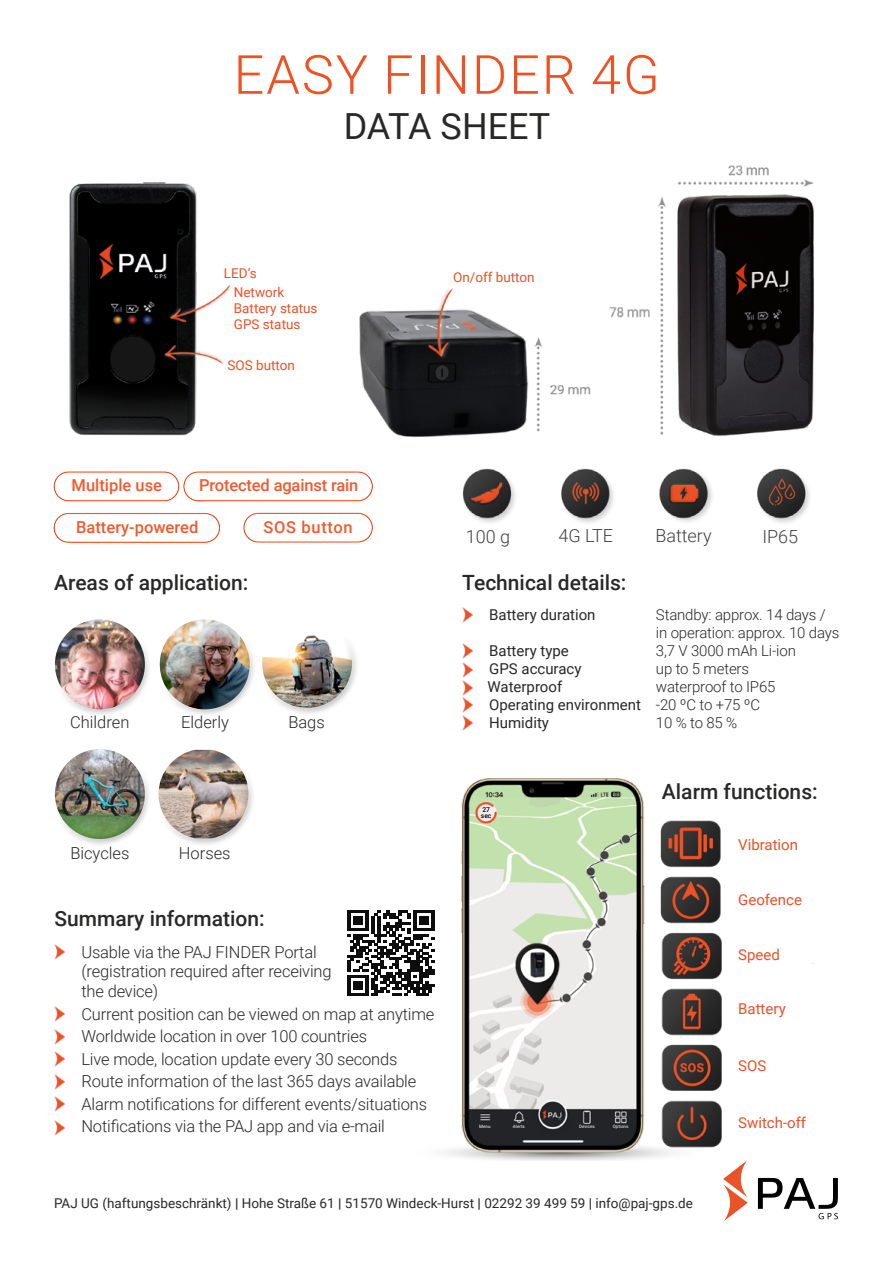
<style>
.page{position:relative;width:893px;height:1263px;background:#fff}
.page>*{position:absolute;margin:0;border:0;box-sizing:border-box;transform-origin:0 0}
.t1{font:300 54px "Roboto";letter-spacing:.035em;color:#f05123}
.t2{font:36px "Roboto";color:#282827}
.t3{font:500 21px "Roboto";color:#282827}
.t4{font:300 18px "Roboto";color:#424141}
.t5{font:300 16.5px/22.5px "Roboto";letter-spacing:-.01em;color:#282827}
.t6{font:500 16.5px "Roboto";color:#f15a2e}
.t7{font:500 16.5px "Roboto";letter-spacing:.04em;color:#f15a2e}
.t8{font:300 15px/18px "Roboto";letter-spacing:-.01em;color:#282827}
.t9{font:15px/18px "Roboto";color:#282827}
.t10{font:15px "Roboto";color:#e95126}
.t11{font:13.5px "Roboto";color:#282827}
.t12{font:13.5px/16.2px "Roboto";color:#e95126}
.t13{font:500 6.75px/5.2px "Roboto";color:#000}
.t14{font:4.5px "Roboto";color:#fff}
.s1{font-weight:700}
</style>
<div class="page">
<img style="left:69px;top:165px;width:745px;height:272px">
<img style="left:434px;top:778px;width:241px;height:382px">
<img style="left:659px;top:814px;width:155px;height:338px">
<svg style="left:758px;top:1178px;width:80px;height:41px"></svg>
<svg style="left:723px;top:1160px;width:25px;height:61px"></svg>
<img style="left:55px;top:749px;width:90px;height:90px;border-radius:45px">
<div style="left:54px;top:763px;width:100px;height:85px;background:#000;opacity:.33"></div>
<img style="left:171px;top:750px;width:65px;height:13px">
<div style="left:157px;top:763px;width:100px;height:85px;background:#000;opacity:.33"></div>
<img style="left:160px;top:619px;width:90px;height:90px;border-radius:45px">
<div style="left:159px;top:633px;width:100px;height:85px;background:#000;opacity:.33"></div>
<img style="left:55px;top:619px;width:90px;height:90px;border-radius:45px">
<div style="left:54px;top:633px;width:100px;height:85px;background:#000;opacity:.33"></div>
<div style="left:261px;top:632px;width:100px;height:85px;background:#000;opacity:.33"></div>
<img style="left:463px;top:468px;width:347px;height:55px">
<div style="left:226px;top:358px;width:71px;height:14px;background:#fff"></div>
<div style="left:234px;top:280px;width:90px;height:56px;background:#fff"></div>
<div style="left:205px;top:265px;width:71px;height:15px;background:#fff"></div>
<div style="left:440px;top:267px;width:108px;height:19px;background:#fff"></div>
<div style="left:738px;top:891px;width:104px;height:16px;background:#fff"></div>
<div style="left:738px;top:947px;width:104px;height:15px;background:#fff"></div>
<div style="left:738px;top:1001px;width:104px;height:15px;background:#fff"></div>
<div style="left:738px;top:1058px;width:104px;height:15px;background:#fff"></div>
<div style="left:738px;top:836px;width:104px;height:16px;background:#fff"></div>
<div style="left:738px;top:1115px;width:104px;height:15px;background:#fff"></div>
<img style="left:54px;top:944px;width:10px;height:16px">
<img style="left:54px;top:1007px;width:10px;height:15px">
<img style="left:54px;top:1029px;width:10px;height:15px">
<img style="left:54px;top:1052px;width:10px;height:15px">
<img style="left:54px;top:1074px;width:10px;height:15px">
<img style="left:54px;top:1097px;width:10px;height:15px">
<img style="left:54px;top:1120px;width:10px;height:15px">
<svg style="left:347px;top:910px;width:87px;height:86px"></svg>
<img style="left:462px;top:607px;width:10px;height:15px">
<img style="left:462px;top:643px;width:10px;height:15px">
<img style="left:462px;top:697px;width:10px;height:15px">
<img style="left:462px;top:715px;width:10px;height:15px">
<img style="left:462px;top:662px;width:10px;height:15px">
<img style="left:462px;top:680px;width:10px;height:15px">
<div style="left:479px;top:1124px;width:13px;height:6px;background:#212427"></div>
<div style="left:509px;top:1124px;width:19px;height:6px;background:#212427"></div>
<div style="left:577px;top:1124px;width:19px;height:6px;background:#212427"></div>
<div style="left:610px;top:1124px;width:21px;height:6px;background:#212427"></div>
<div style="left:479px;top:805px;width:14px;height:15px;background:#f4edf0;border-radius:50%"></div>
<h1 class="t1" style="left:234px;top:37px;width:428px">EASY FINDER 4G</h1>
<h2 class="t2" style="left:344px;top:101px;width:208px">DATA SHEET</h2>
<p class="t12" style="left:224px;top:264px;width:34px">LED‘s</p>
<p class="t12" style="left:234px;top:283px;width:85px">Network<br>Battery status<br>GPS status</p>
<p class="t12" style="left:227px;top:357px;width:69px">SOS button</p>
<p class="t12" style="left:453px;top:268px;width:83px">On/off button</p>
<p class="t6" style="left:72px;top:474px;width:92px">Multiple use</p>
<p class="t6" style="left:199px;top:474px;width:161px">Protected against rain</p>
<p class="t6" style="left:76px;top:516px;width:124px">Battery-powered</p>
<p class="t7" style="left:264px;top:516px;width:91px">SOS button</p>
<p class="t3" style="left:54px;top:568px;width:196px">Areas of application:</p>
<p class="t5" style="left:70px;top:710px;width:61px">Children</p>
<p class="t5" style="left:181px;top:710px;width:49px">Elderly</p>
<p class="t5" style="left:288px;top:710px;width:38px">Bags</p>
<p class="t5" style="left:70px;top:841px;width:61px">Bicycles</p>
<p class="t5" style="left:179px;top:841px;width:53px">Horses</p>
<p class="t3" style="left:54px;top:904px;width:212px">Summary information:</p>
<p class="t5" style="left:81px;top:941px;width:252px;line-height:19.8px">Usable via the PAJ FINDER Portal (registration required after receiving the device)</p>
<p class="t5" style="left:81px;top:1002px;width:354px">Current position can be viewed on map at anytime Worldwide location in over 100 countries<br>Live mode, location update every 30 seconds Route information of the last 365 days available Alarm notifications for different events/situations Notifications via the PAJ app and via e-mail</p>
<p class="t4" style="left:466px;top:523px;width:46px">100 g</p>
<p class="t4" style="left:558px;top:523px;width:56px">4G LTE</p>
<p class="t4" style="left:655px;top:523px;width:58px">Battery</p>
<p class="t4" style="left:762px;top:524px;width:37px">IP65</p>
<p class="t3" style="left:462px;top:568px;width:166px">Technical details:</p>
<p class="t9" style="left:489px;top:605px;width:108px">Battery duration</p>
<p class="t9" style="left:487px;top:641px;width:155px">Battery type<br>GPS accuracy<br>Waterproof<br>Operating environment<br>Humidity</p>
<p class="t8" style="left:656px;top:605px;width:185px">Standby: approx. 14 days / in operation: approx. 10 days<br>3,7 V 3000 mAh Li-ion<br>up to 5 meters<br>waterproof to IP65<br>-20 ºC to +75 ºC<br>10 % to 85 %</p>
<p class="t13" style="left:481px;top:807px;width:12px">27 sec</p>
<p class="t14" style="left:479px;top:1123px;width:13px">Menu</p>
<p class="t14" style="left:513px;top:1123px;width:13px">Alerts</p>
<p class="t14" style="left:579px;top:1123px;width:17px">Devices</p>
<p class="t14" style="left:613px;top:1123px;width:17px">Options</p>
<p class="t3" style="left:662px;top:776px;width:157px">Alarm functions:</p>
<p class="t10" style="left:738px;top:834px;width:61px">Vibration</p>
<p class="t10" style="left:738px;top:889px;width:65px">Geofence</p>
<p class="t10" style="left:738px;top:944px;width:43px">Speed</p>
<p class="t10" style="left:738px;top:998px;width:49px">Battery</p>
<p class="t10" style="left:738px;top:1055px;width:30px">SOS</p>
<p class="t10" style="left:738px;top:1112px;width:69px">Switch-off</p>
<p class="t11" style="left:54px;top:1194px;width:640px">PAJ UG (haftungsbeschränkt) <span class="s1">|</span> Hohe Straße 61 <span class="s1">|</span> 51570 Windeck-Hurst <span class="s1">|</span> 02292 39 499 59 <span class="s1">|</span> info@paj-gps.de</p>
</div>
